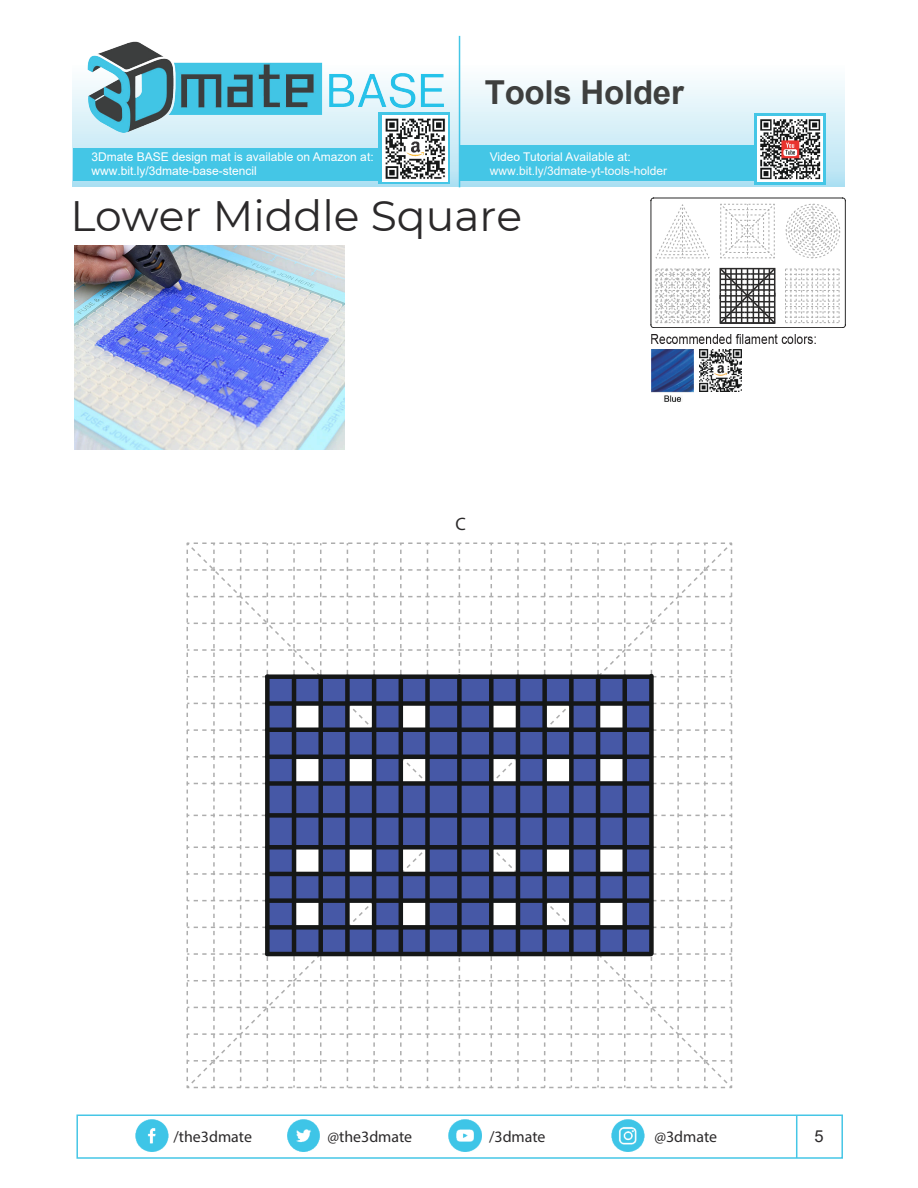
<style>
.page{position:relative;width:918px;height:1188px;background:#fff}
.page>*{position:absolute;margin:0;border:0;box-sizing:border-box;transform-origin:0 0}
.t1{font:42.45px "Montserrat";color:#2b292a}
.t2{font:700 33px "Arial";letter-spacing:-.005em;color:#3e3f3e}
.t3{font:18px "Myriad Pro";color:#2b292a}
.t4{font:16.5px "Arial";color:#2b292a}
.t5{font:15.9px "Myriad Pro";color:#2b292a}
.t6{font:12px/14.4px "Arial";color:#fff}
.t7{font:12px "Arial";color:#fafbfb}
</style>
<div class="page">
<svg style="left:186px;top:542px;width:547px;height:547px"></svg>
<div style="left:267px;top:677px;width:27px;height:277px;background:#4658a6"></div>
<div style="left:294px;top:783px;width:331px;height:64px;background:#4658a6"></div>
<div style="left:294px;top:730px;width:331px;height:27px;background:#4658a6"></div>
<div style="left:294px;top:675px;width:331px;height:28px;background:#4658a6"></div>
<div style="left:321px;top:677px;width:26px;height:277px;background:#4658a6"></div>
<div style="left:374px;top:677px;width:27px;height:277px;background:#4658a6"></div>
<div style="left:428px;top:677px;width:63px;height:277px;background:#4658a6"></div>
<div style="left:294px;top:874px;width:331px;height:27px;background:#4658a6"></div>
<div style="left:518px;top:677px;width:27px;height:277px;background:#4658a6"></div>
<div style="left:571px;top:677px;width:27px;height:277px;background:#4658a6"></div>
<div style="left:625px;top:676px;width:26px;height:278px;background:#4658a6"></div>
<div style="left:294px;top:927px;width:331px;height:26px;background:#4658a6"></div>
<div style="left:267px;top:674px;width:384px;height:5px;background:#151717"></div>
<div style="left:267px;top:701px;width:384px;height:5px;background:#151717"></div>
<div style="left:267px;top:727px;width:384px;height:5px;background:#151717"></div>
<hr style="left:267px;top:755px;width:384px;height:4px;background:#151717">
<div style="left:267px;top:781px;width:384px;height:5px;background:#151717"></div>
<div style="left:267px;top:813px;width:384px;height:5px;background:#151717"></div>
<div style="left:267px;top:845px;width:384px;height:5px;background:#151717"></div>
<hr style="left:267px;top:872px;width:384px;height:4px;background:#151717">
<div style="left:267px;top:898px;width:384px;height:5px;background:#151717"></div>
<div style="left:267px;top:925px;width:384px;height:5px;background:#151717"></div>
<hr style="left:267px;top:952px;width:384px;height:4px;background:#151717">
<hr style="left:292px;top:677px;width:4px;height:277px;background:#151717">
<div style="left:318px;top:677px;width:5px;height:277px;background:#151717"></div>
<div style="left:345px;top:677px;width:5px;height:277px;background:#151717"></div>
<hr style="left:372px;top:677px;width:4px;height:277px;background:#151717">
<hr style="left:399px;top:677px;width:4px;height:277px;background:#151717">
<div style="left:425px;top:677px;width:5px;height:277px;background:#151717"></div>
<div style="left:457px;top:677px;width:5px;height:277px;background:#151717"></div>
<div style="left:489px;top:677px;width:5px;height:277px;background:#151717"></div>
<hr style="left:516px;top:677px;width:4px;height:277px;background:#151717">
<div style="left:542px;top:677px;width:5px;height:277px;background:#151717"></div>
<div style="left:569px;top:677px;width:5px;height:277px;background:#151717"></div>
<hr style="left:596px;top:677px;width:4px;height:277px;background:#151717">
<div style="left:622px;top:677px;width:5px;height:277px;background:#151717"></div>
<div style="left:265px;top:677px;width:5px;height:277px;background:#151717"></div>
<div style="left:649px;top:676px;width:5px;height:277px;background:#151717"></div>
<svg style="left:651px;top:198px;width:195px;height:130px"></svg>
<hr style="left:720px;top:322px;width:24px;height:2px;background:#2b2a2a">
<div style="left:73px;top:36px;width:771px;height:151px;background:linear-gradient(to bottom,#fff,#b5e3f3)"></div>
<div style="left:379px;top:112px;width:71px;height:72px;background:linear-gradient(to right,#44c6e6,#44c6e6)"></div>
<div style="left:754px;top:113px;width:72px;height:71px;background:#44c6e6"></div>
<div style="left:73px;top:148px;width:357px;height:33px;background:#44c6e6"></div>
<div style="left:460px;top:145px;width:356px;height:36px;background:#44c6e6"></div>
<hr style="left:459px;top:36px;width:1px;height:151px;background:#44c6e6">
<img style="left:75px;top:36px;width:384px;height:103px">
<img style="left:382px;top:116px;width:66px;height:65px">
<div style="left:76px;top:1114px;width:767px;height:45px;border:2px solid #46c6e6"></div>
<hr style="left:796px;top:1115px;width:1px;height:43px;background:#46c6e6">
<img style="left:136px;top:1119px;width:32px;height:32px">
<img style="left:612px;top:1120px;width:32px;height:32px">
<img style="left:449px;top:1119px;width:32px;height:32px">
<img style="left:287px;top:1120px;width:32px;height:32px">
<img style="left:757px;top:116px;width:66px;height:66px">
<img style="left:652px;top:334px;width:164px;height:9px">
<img style="left:651px;top:349px;width:43px;height:53px">
<img style="left:700px;top:349px;width:42px;height:42px">
<img style="left:74px;top:246px;width:270px;height:204px">
<h2 class="t2" style="left:485px;top:80px;width:201px">Tools Holder</h2>
<p class="t6" style="left:92px;top:151px;width:284px">3Dmate BASE design mat is available on Amazon at: www.bit.ly/3dmate-base-stencil</p>
<p class="t6" style="left:490px;top:151px;width:143px">Video Tutorial Available at:</p>
<p class="t7" style="left:490px;top:167px;width:179px">www.bit.ly/3dmate-yt-tools-holder</p>
<h1 class="t1" style="left:70px;top:200px;width:453px">Lower Middle Square</h1>
<h3 class="t3" style="left:455px;top:517px;width:12px">C</h3>
<h3 class="t5" style="left:173px;top:1131px;width:80px">/the3dmate</h3>
<h3 class="t5" style="left:327px;top:1131px;width:86px">@the3dmate</h3>
<h3 class="t5" style="left:489px;top:1131px;width:58px">/3dmate</h3>
<h3 class="t5" style="left:654px;top:1131px;width:64px">@3dmate</h3>
<h3 class="t4" style="left:814px;top:1130px;width:11px">5</h3>
</div>
